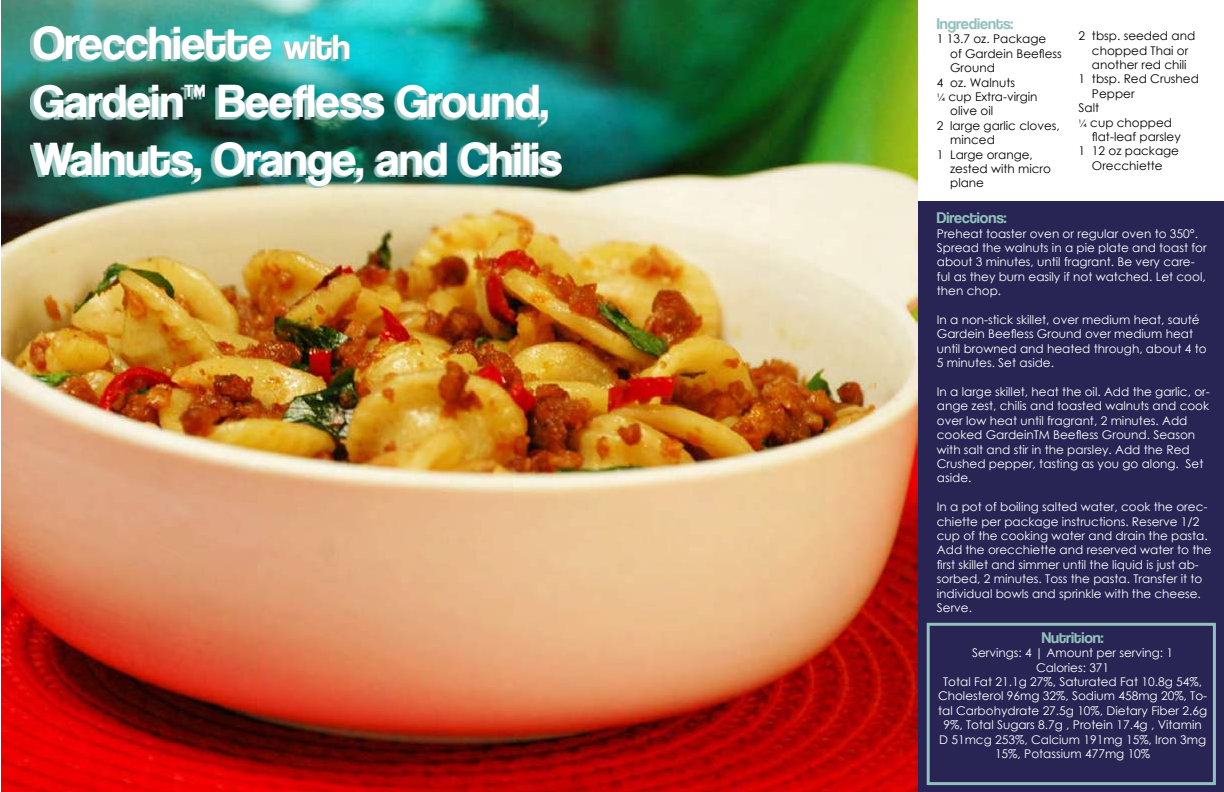
<style>
.page{position:relative;width:1224px;height:792px;background:#fff}
.page>*{position:absolute;margin:0;border:0;box-sizing:border-box;transform-origin:0 0}
.t1{font:48px/57.6px "Coolvetica Rg";color:#fff}
.t2{font:16px "Coolvetica Rg";color:#93c1bc}
.t3{font:12px/14.4px "Century Gothic";color:#fff}
.t4{font:12px "Century Gothic";color:#000}
.s1{font-size:36px}
.s2{font-size:10px}
</style>
<div class="page">
<div style="left:918px;top:201px;width:306px;height:591px;background:#282555"></div>
<img style="left:1px;top:0;width:917px;height:792px">
<img style="left:30px;top:29px;width:530px;height:159px">
<div style="left:927px;top:623px;width:289px;height:162px;border:3px solid #93c1bc"></div>
<h1 class="t1" style="left:33px;top:14px;width:531px">Orecchiette <span class="s1">with<br></span>Gardein™ Beefless Ground,<br>Walnuts, Orange, and Chilis</h1>
<h2 class="t2" style="left:937px;top:14px;width:78px">Ingredients:</h2>
<p class="t4" style="left:937px;top:31px;width:111px">1 13.7 oz. Package</p>
<p class="t4" style="left:950px;top:45px;width:113px">of Gardein Beefless</p>
<p class="t4" style="left:950px;top:60px;width:46px">Ground</p>
<p class="t4" style="left:937px;top:74px;width:80px">4 oz. Walnuts</p>
<p class="t4" style="left:937px;top:88px;width:102px"><span class="s2">¼</span> cup Extra-virgin</p>
<p class="t4" style="left:950px;top:103px;width:45px">olive oil</p>
<p class="t4" style="left:937px;top:117px;width:124px">2 large garlic cloves,</p>
<p class="t4" style="left:950px;top:132px;width:46px">minced</p>
<p class="t4" style="left:937px;top:146px;width:98px">1 Large orange,</p>
<p class="t4" style="left:950px;top:160px;width:102px">zested with micro</p>
<p class="t4" style="left:950px;top:175px;width:35px">plane</p>
<p class="t4" style="left:1079px;top:27px;width:118px">2 tbsp. seeded and</p>
<p class="t4" style="left:1092px;top:42px;width:98px">chopped Thai or</p>
<p class="t4" style="left:1092px;top:56px;width:96px">another red chili</p>
<p class="t4" style="left:1079px;top:71px;width:122px">1 tbsp. Red Crushed</p>
<p class="t4" style="left:1092px;top:85px;width:44px">Pepper</p>
<p class="t4" style="left:1079px;top:99px;width:22px">Salt</p>
<p class="t4" style="left:1079px;top:114px;width:95px"><span class="s2">¼</span> cup chopped</p>
<p class="t4" style="left:1092px;top:128px;width:90px">flat-leaf parsley</p>
<p class="t4" style="left:1079px;top:143px;width:102px">1 12 oz package</p>
<p class="t4" style="left:1092px;top:157px;width:72px">Orecchiette</p>
<h2 class="t2" style="left:937px;top:209px;width:71px">Directions:</h2>
<p class="t3" style="left:937px;top:226px;width:271px">Preheat toaster oven or regular oven to 350°.<br>Spread the walnuts in a pie plate and toast for about 3 minutes, until fragrant. Be very care&shy;ful as they burn easily if not watched. Let cool, then chop.</p>
<p class="t3" style="left:937px;top:312px;width:271px">In a non-stick skillet, over medium heat, sauté Gardein Beefless Ground over medium heat until browned and heated through, about 4 to 5 minutes. Set aside.</p>
<p class="t3" style="left:937px;top:384px;width:274px">In a large skillet, heat the oil. Add the garlic, or&shy;ange zest, chilis and toasted walnuts and cook over low heat until fragrant, 2 minutes. Add cooked GardeinTM Beefless Ground. Season with salt and stir in the parsley. Add the Red Crushed pepper, tasting as you go along. Set aside.</p>
<p class="t3" style="left:937px;top:500px;width:276px">In a pot of boiling salted water, cook the orec&shy;chiette per package instructions. Reserve 1/2 cup of the cooking water and drain the pasta.<br>Add the orecchiette and reserved water to the first skillet and simmer until the liquid is just ab&shy;sorbed, 2 minutes. Toss the pasta. Transfer it to individual bowls and sprinkle with the cheese.<br>Serve.</p>
<h2 class="t2" style="left:1042px;top:628px;width:63px">Nutrition:</h2>
<p class="t3" style="left:938px;top:645px;width:271px;text-align:center">Servings: 4 | Amount per serving: 1<br>Calories: 371<br>Total Fat 21.1g 27%, Saturated Fat 10.8g 54%, Cholesterol 96mg 32%, Sodium 458mg 20%, To&shy;tal Carbohydrate 27.5g 10%, Dietary Fiber 2.6g 9%, Total Sugars 8.7g , Protein 17.4g , Vitamin D 51mcg 253%, Calcium 191mg 15%, Iron 3mg 15%, Potassium 477mg 10%</p>
</div>
